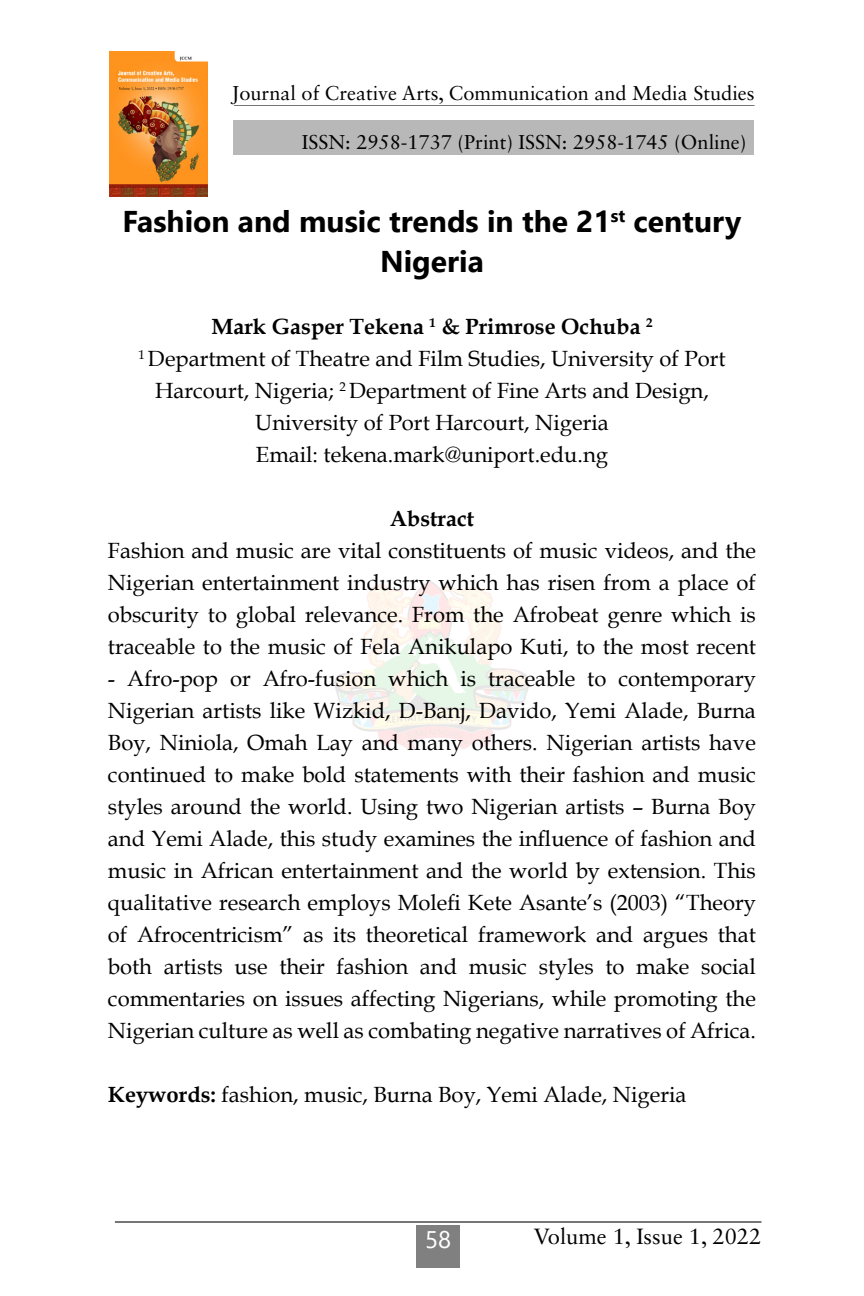
<style>
.page{position:relative;width:864px;height:1296px;background:#fff}
.page>*{position:absolute;margin:0;border:0;box-sizing:border-box;transform-origin:0 0}
.t1{font:700 30px/40px "Segoe UI";color:#000;text-align:center}
.t2{font:24px "Segoe UI";color:#fff}
.t3{font:22px/32px "Book Antiqua";color:#000;text-align:justify}
.t4{font:22px "Sabon LT Std";color:#000}
.t5{font:700 22px "Book Antiqua";color:#000}
.t6{font:20px "Sabon LT Std";color:#000}
.s1{font-weight:700}
</style>
<div class="page">
<div style="left:416px;top:1225px;width:44px;height:43px;background:#808080"></div>
<hr style="left:234px;top:105px;width:521px;height:1px;background:#000">
<hr style="left:115px;top:1221px;width:646px;height:2px;background:#000">
<img style="left:334px;top:581px;width:196px;height:169px">
<img style="left:109px;top:51px;width:98px;height:146px">
<div style="left:233px;top:120px;width:521px;height:35px;background:#b8b8b8"></div>
<p class="t6" style="left:232px;top:81px;width:524px">Journal of Creative Arts, Communication and Media Studies</p>
<p class="t6" style="left:302px;top:130px;width:446px">ISSN: 2958-1737 (Print) ISSN: 2958-1745 (Online)</p>
<h1 class="t1" style="left:123px;top:199px;width:620px">Fashion and music trends in the 21<sup>st</sup> century<br>Nigeria</h1>
<p class="t3" style="left:138px;top:310px;width:589px;text-align:center"><span class="s1">Mark Gasper Tekena</span> <sup>1</sup> <span class="s1">&amp; Primrose Ochuba</span> <sup>2<br></sup><sup>1</sup> Department of Theatre and Film Studies, University of Port Harcourt, Nigeria; <sup>2</sup> Department of Fine Arts and Design, University of Port Harcourt, Nigeria<br>Email: tekena.mark@uniport.edu.ng</p>
<p class="t5" style="left:390px;top:504px;width:86px">Abstract</p>
<p class="t3" style="left:108px;top:534px;width:650px">Fashion and music are vital constituents of music videos, and the Nigerian entertainment industry which has risen from a place of obscurity to global relevance. From the Afrobeat genre which is traceable to the music of Fela Anikulapo Kuti, to the most recent</p>
<p class="t3" style="left:108px;top:662px;width:650px">- Afro-pop or Afro-fusion which is traceable to contemporary Nigerian artists like Wizkid, D-Banj, Davido, Yemi Alade, Burna Boy, Niniola, Omah Lay and many others. Nigerian artists have continued to make bold statements with their fashion and music styles around the world. Using two Nigerian artists – Burna Boy and Yemi Alade, this study examines the influence of fashion and music in African entertainment and the world by extension. This qualitative research employs Molefi Kete Asante’s (2003) “Theory of Afrocentricism” as its theoretical framework and argues that both artists use their fashion and music styles to make social commentaries on issues affecting Nigerians, while promoting the Nigerian culture as well as combating negative narratives of Africa.</p>
<p class="t3" style="left:108px;top:1078px;width:580px"><span class="s1">Keywords:</span> fashion, music, Burna Boy, Yemi Alade, Nigeria</p>
<p class="t2" style="left:425px;top:1217px;width:27px">58</p>
<p class="t4" style="left:534px;top:1223px;width:229px">Volume 1, Issue 1, 2022</p>
</div>
